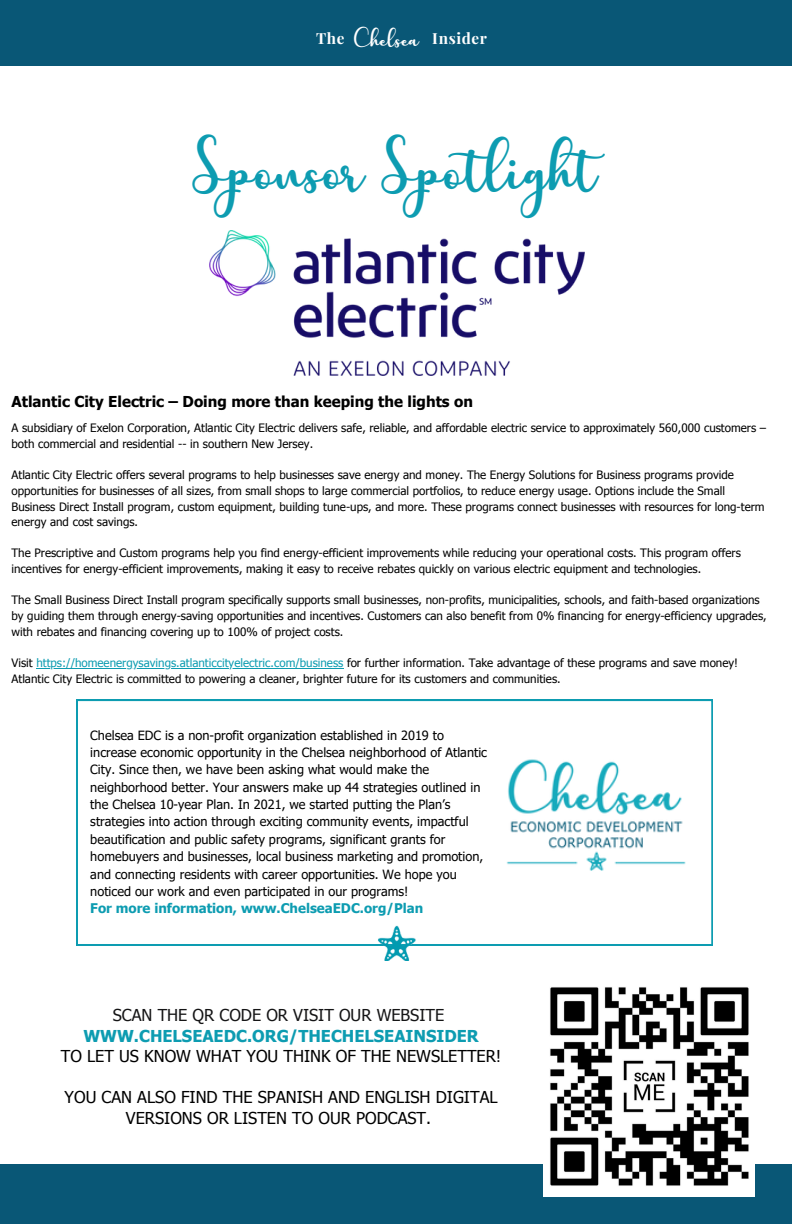
<style>
.page{position:relative;width:792px;height:1224px;background:#fff}
.page>*{position:absolute;margin:0;border:0;box-sizing:border-box;transform-origin:0 0}
.t1{font:45.2px "charlotte";color:#0d9cb1}
.t2{font:16.4px/20.4px "Tahoma";color:#000;text-align:center}
.t3{font:15.8px "charlotte";color:#fff}
.t4{font:700 15.2px "Playfair Display";letter-spacing:.04em;color:#fff}
.t5{font:700 15px "Tahoma";color:#000}
.t6{font:700 13.4px "Tahoma";color:#0d9cb1}
.t7{font:12.8px/17.4px "Tahoma";color:#000}
.t8{font:11.6px/15.6px "Tahoma";color:#000}
.s1{color:#0d9cb1}
.s2{color:#151516}
.s3{font-weight:700;color:#0d9cb1}
</style>
<div class="page">
<div style="left:0;top:1164px;width:792px;height:60px;background:#095776"></div>
<svg style="left:76px;top:700px;width:636px;height:245px"></svg>
<img style="left:368px;top:920px;width:59px;height:41px">
<img style="left:543px;top:987px;width:212px;height:209px">
<img style="left:478px;top:728px;width:235px;height:171px">
<div style="left:0;top:0;width:792px;height:66px;background:#095776"></div>
<hr style="left:36px;top:668px;width:307px;height:1px;background:#0d9cb1">
<img style="left:210px;top:230px;width:375px;height:146px">
<p class="t4" style="left:316px;top:28px;width:30px">The</p>
<h1 class="t3" style="left:355px;top:31px;width:66px">Chelsea</h1>
<h3 class="t4" style="left:432px;top:28px;width:56px">Insider</h3>
<p class="t1" style="left:197px;top:147px;width:427px">Sponsor Spotlight</p>
<p class="t5" style="left:12px;top:392px;width:463px">Atlantic City Electric – Doing more than keeping the lights on</p>
<p class="t8" style="left:12px;top:420px;width:756px">A subsidiary of Exelon Corporation, Atlantic City Electric delivers safe, reliable, and affordable electric service to approximately 560,000 customers – both commercial and residential -- in southern New Jersey.</p>
<p class="t8" style="left:12px;top:467px;width:755px">Atlantic City Electric offers several programs to help businesses save energy and money. The Energy Solutions for Business programs provide opportunities for businesses of all sizes, from small shops to large commercial portfolios, to reduce energy usage. Options include the Small Business Direct Install program, custom equipment, building tune-ups, and more. These programs connect businesses with resources for long-term energy and cost savings.</p>
<p class="t8" style="left:12px;top:545px;width:731px">The Prescriptive and Custom programs help you find energy-efficient improvements while reducing your operational costs. This program offers incentives for energy-efficient improvements, making it easy to receive rebates quickly on various electric equipment and technologies.</p>
<p class="t8" style="left:12px;top:592px;width:757px">The Small Business Direct Install program specifically supports small businesses, non-profits, municipalities, schools, and faith-based organizations by guiding them through energy-saving opportunities and incentives. Customers can also benefit from 0% financing for energy-efficiency upgrades, with rebates and financing covering up to 100% of project costs.</p>
<p class="t8" style="left:12px;top:654px;width:728px">Visit <span class="s1">https://homeenergysavings.atlanticcityelectric.com/business</span> for further information. Take advantage of these programs and save money!</p>
<h2 class="t8" style="left:12px;top:670px;width:551px">Atlantic City Electric is committed to powering a cleaner, brighter future for its customers and communities.</h2>
<p class="t7" style="left:90px;top:726px;width:398px">Chelsea EDC is a non-profit organization established in 2019 to increase economic opportunity in the Chelsea neighborhood of Atlantic City. Since then, we have been asking what would make the neighborhood better. Your answers make up 44 strategies outlined in the Chelsea 10-year Plan. In 2021, we started putting the Plan’s strategies into action through exciting community events, impactful beautification and public safety programs, significant grants for homebuyers and businesses, local business marketing and promotion, and connecting residents with career opportunities. We hope you noticed our work and even participated in our programs!</p>
<p class="t6" style="left:90px;top:900px;width:335px">For more information, www.ChelseaEDC.org/Plan</p>
<p class="t2" style="left:61px;top:1005px;width:442px"><span class="s2">SCAN THE QR CODE OR VISIT OUR WEBSITE<br></span><span class="s3">WWW.CHELSEAEDC.ORG/THECHELSEAINSIDER<br></span>TO LET US KNOW WHAT YOU THINK OF THE NEWSLETTER!</p>
<p class="t2" style="left:65px;top:1086px;width:435px">YOU CAN ALSO FIND THE SPANISH AND ENGLISH DIGITAL<br>VERSIONS OR LISTEN TO OUR PODCAST.</p>
</div>
